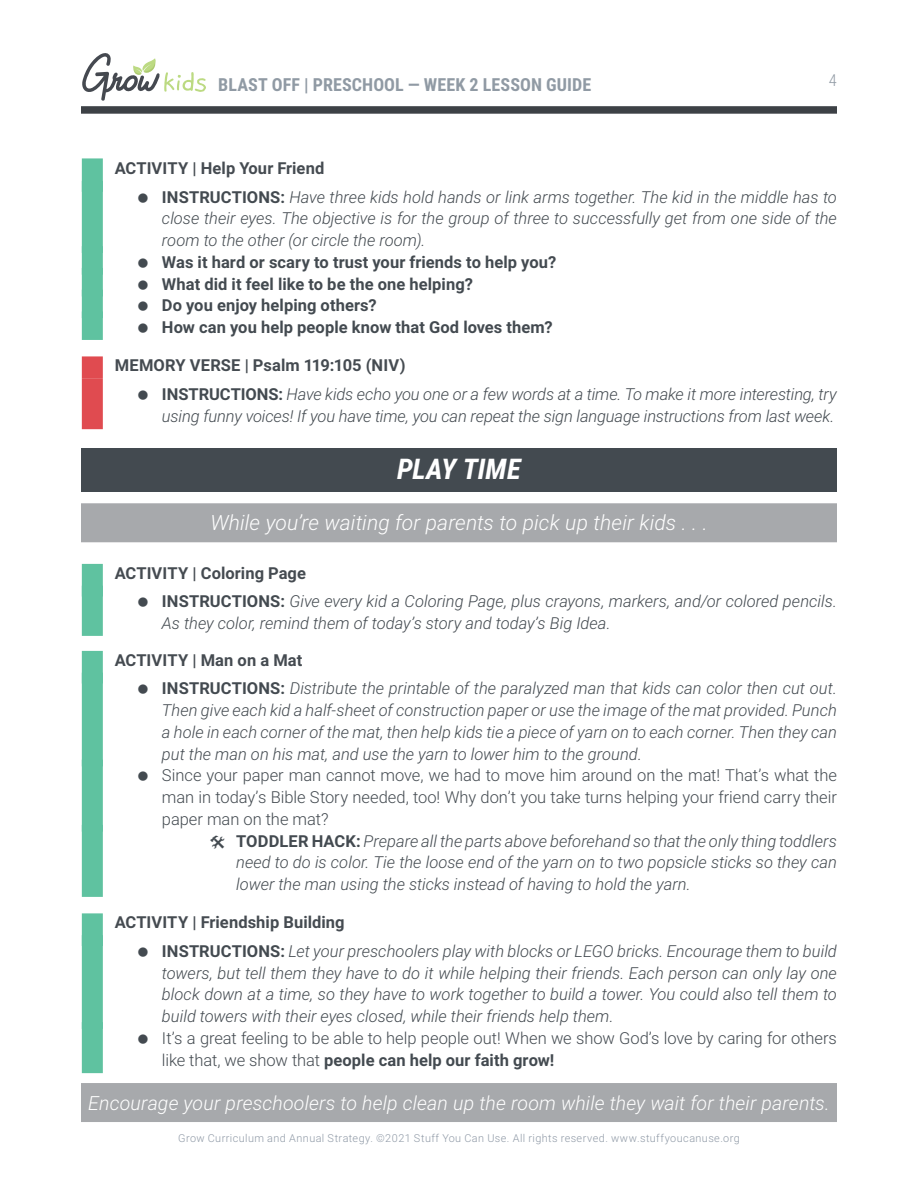
<style>
.page{position:relative;width:918px;height:1188px;background:#fff}
.page>*{position:absolute;margin:0;border:0;box-sizing:border-box;transform-origin:0 0}
.t1{font:italic 700 28.5px "Roboto Condensed";color:#fff}
.t2{font:italic 300 21px "Roboto";letter-spacing:.005em;color:#fff}
.t3{font:italic 300 19.5px "Roboto";letter-spacing:.005em;color:#fff}
.t4{font:700 18px "Roboto Condensed";letter-spacing:.005em;color:#909aa4}
.t5{font:italic 300 16.5px/28.5px "Roboto";letter-spacing:-.005em;color:#434a50}
.t6{font:300 16.5px/22.5px "Roboto";letter-spacing:-.005em;color:#434a50}
.t7{font:700 16.5px/21.8px "Roboto";letter-spacing:.005em;color:#434a50}
.t8{font:300 16.5px "Roboto Condensed";color:#909aa4}
.t9{font:300 10.8px "Roboto";letter-spacing:.04em;color:#8f99a6}
.s1{font-weight:700;font-style:normal;color:#454b51}
.s2{font-weight:700;font-style:normal}
.s3{font-weight:700}
</style>
<div class="page">
<div style="left:81px;top:106px;width:756px;height:8px;background:#3d4146"></div>
<svg style="left:82px;top:53px;width:124px;height:48px"></svg>
<div style="left:82px;top:158px;width:21px;height:34px;background:#5fc2a0"></div>
<div style="left:82px;top:181px;width:21px;height:72px;background:#5fc2a0"></div>
<div style="left:82px;top:246px;width:21px;height:29px;background:#5fc2a0"></div>
<div style="left:82px;top:268px;width:21px;height:28px;background:#5fc2a0"></div>
<div style="left:82px;top:290px;width:21px;height:28px;background:#5fc2a0"></div>
<div style="left:82px;top:311px;width:21px;height:29px;background:#5fc2a0"></div>
<div style="left:82px;top:356px;width:21px;height:22px;background:#e04b50"></div>
<div style="left:82px;top:378px;width:21px;height:51px;background:#e04b50"></div>
<div style="left:81px;top:448px;width:756px;height:44px;background:#434a50"></div>
<div style="left:81px;top:503px;width:756px;height:39px;background:#a7a9ac"></div>
<div style="left:82px;top:564px;width:21px;height:33px;background:#5fc2a0"></div>
<div style="left:82px;top:586px;width:21px;height:50px;background:#5fc2a0"></div>
<div style="left:82px;top:651px;width:21px;height:33px;background:#5fc2a0"></div>
<div style="left:82px;top:673px;width:21px;height:93px;background:#5fc2a0"></div>
<div style="left:82px;top:760px;width:21px;height:72px;background:#5fc2a0"></div>
<div style="left:82px;top:825px;width:21px;height:72px;background:#5fc2a0"></div>
<div style="left:82px;top:913px;width:21px;height:33px;background:#5fc2a0"></div>
<div style="left:82px;top:935px;width:21px;height:94px;background:#5fc2a0"></div>
<div style="left:82px;top:1022px;width:21px;height:51px;background:#5fc2a0"></div>
<div style="left:81px;top:1083px;width:756px;height:39px;background:#a7a9ac"></div>
<p class="t4" style="left:218px;top:72px;width:374px">BLAST OFF | PRESCHOOL — WEEK 2 LESSON GUIDE</p>
<p class="t8" style="left:829px;top:68px;width:10px">4</p>
<p class="t5" style="left:162px;top:153px;width:676px;text-indent:-47px"><span class="s1">ACTIVITY | Help Your Friend<br></span><span class="s2">INSTRUCTIONS:</span> Have three kids hold hands or link arms together. The kid in the middle has to</p>
<p class="t5" style="left:162px;top:207px;width:677px;line-height:21.8px">close their eyes. The objective is for the group of three to successfully get from one side of the room to the other (or circle the room).</p>
<p class="t7" style="left:162px;top:251px;width:396px">Was it hard or scary to trust your friends to help you?<br>What did it feel like to be the one helping?<br>Do you enjoy helping others?<br>How can you help people know that God loves them?</p>
<p class="t5" style="left:162px;top:351px;width:677px;text-indent:-47px"><span class="s1">MEMORY VERSE | Psalm 119:105 (NIV)<br></span><span class="s2">INSTRUCTIONS:</span> Have kids echo you one or a few words at a time. To make it more interesting, try</p>
<p class="t5" style="left:162px;top:402px;width:674px">using funny voices! If you have time, you can repeat the sign language instructions from last week.</p>
<h1 class="t1" style="left:397px;top:449px;width:125px">PLAY TIME</h1>
<p class="t2" style="left:210px;top:508px;width:499px">While you’re waiting for parents to pick up their kids . . .</p>
<p class="t5" style="left:162px;top:558px;width:677px;text-indent:-47px"><span class="s1">ACTIVITY | Coloring Page<br></span><span class="s2">INSTRUCTIONS:</span> Give every kid a Coloring Page, plus crayons, markers, and/or colored pencils.</p>
<p class="t5" style="left:162px;top:608px;width:450px">As they color, remind them of today’s story and today’s Big Idea.</p>
<p class="t5" style="left:162px;top:645px;width:676px;text-indent:-47px"><span class="s1">ACTIVITY | Man on a Mat<br></span><span class="s2">INSTRUCTIONS:</span> Distribute the printable of the paralyzed man that kids can color then cut out.</p>
<p class="t5" style="left:162px;top:699px;width:677px;line-height:21.8px;text-align:justify">Then give each kid a half-sheet of construction paper or use the image of the mat provided. Punch a hole in each corner of the mat, then help kids tie a piece of yarn on to each corner. Then they can put the man on his mat, and use the yarn to lower him to the ground.</p>
<p class="t6" style="left:162px;top:764px;width:676px">Since your paper man cannot move, we had to move him around on the mat! That’s what the</p>
<p class="t6" style="left:162px;top:785px;width:676px">man in today’s Bible Story needed, too! Why don’t you take turns helping your friend carry their</p>
<p class="t6" style="left:162px;top:807px;width:168px">paper man on the mat?</p>
<p class="t5" style="left:236px;top:826px;width:602px"><span class="s2">TODDLER HACK:</span> Prepare all the parts above beforehand so that the only thing toddlers</p>
<p class="t5" style="left:236px;top:848px;width:602px">need to do is color. Tie the loose end of the yarn on to two popsicle sticks so they can</p>
<p class="t5" style="left:236px;top:869px;width:456px">lower the man using the sticks instead of having to hold the yarn.</p>
<p class="t5" style="left:162px;top:908px;width:677px;text-indent:-47px"><span class="s1">ACTIVITY | Friendship Building<br></span><span class="s2">INSTRUCTIONS:</span> Let your preschoolers play with blocks or LEGO bricks. Encourage them to build</p>
<p class="t5" style="left:162px;top:961px;width:677px;line-height:21.8px;text-align:justify">towers, but tell them they have to do it while helping their friends. Each person can only lay one block down at a time, so they have to work together to build a tower. You could also tell them to build towers with their eyes closed, while their friends help them.</p>
<p class="t6" style="left:162px;top:1026px;width:676px">It’s a great feeling to be able to help people out! When we show God’s love by caring for others like that, we show that <span class="s3">people can help our faith grow!</span></p>
<p class="t3" style="left:88px;top:1089px;width:743px">Encourage your preschoolers to help clean up the room while they wait for their parents.</p>
<p class="t9" style="left:178px;top:1131px;width:563px">Grow Curriculum and Annual Strategy. ©2021 Stuff You Can Use. All rights reserved. www.stuffyoucanuse.org</p>
</div>
